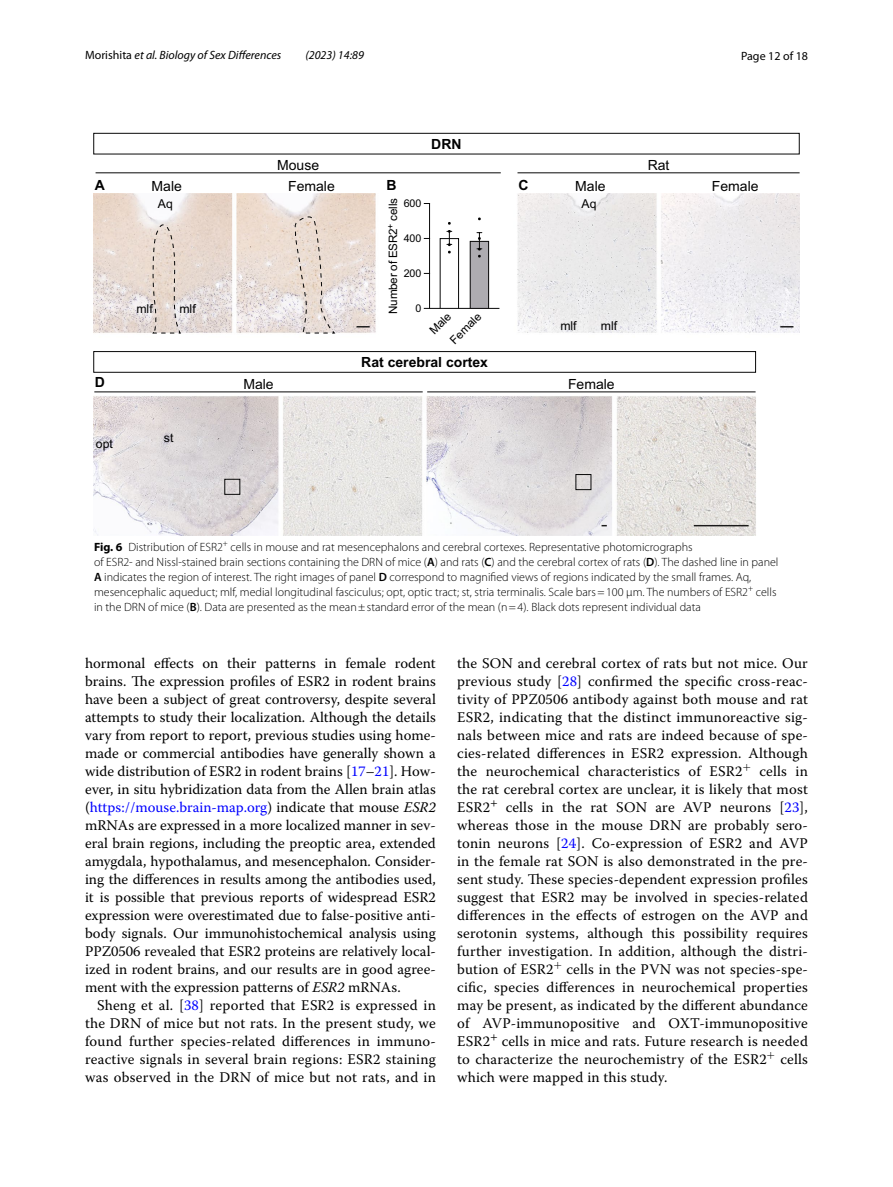
<style>
.page{position:relative;width:893px;height:1187px;background:#fff}
.page>*{position:absolute;margin:0;border:0;box-sizing:border-box;transform-origin:0 0}
.t1{font:14.7px/18px "Warnock Pro";letter-spacing:.015em;color:#000;text-align:justify}
.t2{font:13.95px "Arial MT9";color:#000}
.t3{font:13.95px "Arial Bold MT9";color:#000}
.t4{font:12.3px "Arial MT9";color:#000}
.t5{font:300 12px/15px "Myriad Pro";color:#000}
.t6{font:italic 12px "Myriad Pro";color:#000}
.t7{font:12px "Myriad Pro";color:#000}
.t8{font:11.7px/21.3px "Arial MT9";letter-spacing:-.015em;color:#000}
.t9{font:10.65px "Arial MT9";color:#000}
.s1{font-style:normal}
.s2{font-weight:700}
.s3{font-weight:600}
.s4{color:#00f}
.s5{font-style:italic}
</style>
<div class="page">
<img style="left:94px;top:194px;width:706px;height:341px">
<hr style="left:517px;top:172px;width:283px;height:1px;background:#080808">
<svg style="left:780px;top:326px;width:13px;height:1px"></svg>
<div style="left:576px;top:474px;width:15px;height:16px;border:1px solid #080808"></div>
<hr style="left:94px;top:391px;width:329px;height:1px;background:#080808">
<hr style="left:427px;top:391px;width:329px;height:1px;background:#080808">
<hr style="left:96px;top:172px;width:405px;height:1px;background:#080808">
<svg style="left:356px;top:326px;width:14px;height:1px"></svg>
<div style="left:440px;top:238px;width:19px;height:70px;background:#fff"></div>
<div style="left:440px;top:238px;width:19px;height:71px;border:1px solid #080808"></div>
<div style="left:470px;top:241px;width:19px;height:67px;background:#aeacb1"></div>
<div style="left:470px;top:241px;width:19px;height:68px;border:1px solid #080808"></div>
<hr style="left:430px;top:308px;width:69px;height:1px;background:#080808">
<hr style="left:429px;top:203px;width:1px;height:105px;background:#080808">
<svg style="left:447px;top:222px;width:5px;height:31px"></svg>
<svg style="left:477px;top:232px;width:5px;height:26px"></svg>
<svg style="left:152px;top:212px;width:183px;height:121px;background:#e6dad3"></svg>
<div style="left:93px;top:133px;width:707px;height:21px;border:1px solid #080808"></div>
<div style="left:93px;top:351px;width:663px;height:21px;border:1px solid #080808"></div>
<hr style="left:694px;top:525px;width:55px;height:1px;background:#1b1b1b">
<div style="left:224px;top:479px;width:16px;height:15px;border:1px solid #080808"></div>
<p class="t6" style="left:85px;top:48px;width:198px"><span class="s1">Morishita</span> et al. Biology of Sex Differences</p>
<p class="t6" style="left:305px;top:48px;width:60px">(2023) 14:89</p>
<p class="t7" style="left:741px;top:48px;width:68px">Page 12 of 18</p>
<p class="t2" style="left:277px;top:156px;width:44px">Mouse</p>
<p class="t3" style="left:95px;top:176px;width:12px">A</p>
<p class="t3" style="left:386px;top:176px;width:12px">B</p>
<p class="t2" style="left:152px;top:177px;width:32px">Male</p>
<p class="t2" style="left:288px;top:177px;width:48px">Female</p>
<p class="t4" style="left:158px;top:196px;width:16px">Aq</p>
<p class="t4" style="left:136px;top:300px;width:18px">mlf</p>
<p class="t4" style="left:179px;top:300px;width:18px">mlf</p>
<p class="t8" style="left:383px;top:314px;width:117px;rotate:-90deg">Number of ESR2<sup>+</sup> cells</p>
<p class="t9" style="left:404px;top:196px;width:19px">600</p>
<p class="t9" style="left:404px;top:231px;width:19px">400</p>
<p class="t9" style="left:404px;top:266px;width:19px">200</p>
<p class="t9" style="left:416px;top:301px;width:7px">0</p>
<p class="t3" style="left:431px;top:135px;width:32px">DRN</p>
<p class="t8" style="left:429px;top:319px;width:40px;text-indent:-8px;rotate:-45deg">Male<br>Female</p>
<p class="t3" style="left:361px;top:353px;width:128px">Rat cerebral cortex</p>
<p class="t3" style="left:518px;top:176px;width:12px">C</p>
<p class="t2" style="left:648px;top:156px;width:23px">Rat</p>
<p class="t2" style="left:575px;top:177px;width:32px">Male</p>
<p class="t2" style="left:712px;top:177px;width:48px">Female</p>
<p class="t4" style="left:582px;top:196px;width:16px">Aq</p>
<p class="t4" style="left:560px;top:317px;width:18px">mlf</p>
<p class="t4" style="left:601px;top:317px;width:18px">mlf</p>
<p class="t3" style="left:95px;top:372px;width:12px">D</p>
<p class="t2" style="left:243px;top:374px;width:32px">Male</p>
<p class="t2" style="left:568px;top:374px;width:48px">Female</p>
<p class="t4" style="left:96px;top:435px;width:19px">opt</p>
<p class="t4" style="left:164px;top:429px;width:11px">st</p>
<p class="t5" style="left:94px;top:539px;width:686px"><span class="s2">Fig. 6</span> Distribution of -ESR2<sup>+</sup> cells in mouse and rat mesencephalons and cerebral cortexes. Representative photomicrographs<br>of ESR2- and Nissl-stained brain sections containing the DRN of mice (<span class="s3">A</span>) and rats (<span class="s3">C</span>) and the cerebral cortex of rats (<span class="s3">D</span>). The dashed line in panel <span class="s3">A</span> indicates the region of interest. The right images of panel <span class="s3">D</span> correspond to magnified views of regions indicated by the small frames. Aq, mesencephalic aqueduct; mlf, medial longitudinal fasciculus; opt, optic tract; st, stria terminalis. Scale bars=100 µm. The numbers of -ESR2<sup>+</sup> cells in the DRN of mice (<span class="s3">B</span>). Data are presented as the mean±standard error of the mean (n=4). Black dots represent individual data</p>
<p class="t1" style="left:85px;top:653px;width:352px">hormonal effects on their patterns in female rodent brains. The expression profiles of ESR2 in rodent brains have been a subject of great controversy, despite several attempts to study their localization. Although the details vary from report to report, previous studies using home&shy;made or commercial antibodies have generally shown a wide distribution of ESR2 in rodent brains [<span class="s4">17</span>–<span class="s4">21</span>]. How&shy;ever, in situ hybridization data from the Allen brain atlas (<span class="s4">https://mouse.brain-map.org</span>) indicate that mouse <span class="s5">ESR2 </span>mRNAs are expressed in a more localized manner in sev&shy;eral brain regions, including the preoptic area, extended amygdala, hypothalamus, and mesencephalon. Consider&shy;ing the differences in results among the antibodies used, it is possible that previous reports of widespread ESR2 expression were overestimated due to false-positive anti&shy;body signals. Our immunohistochemical analysis using PPZ0506 revealed that ESR2 proteins are relatively local&shy;ized in rodent brains, and our results are in good agree&shy;ment with the expression patterns of <span class="s5">ESR2</span> mRNAs.</p>
<p class="t1" style="left:85px;top:995px;width:352px;text-indent:12px">Sheng et al. [<span class="s4">38</span>] reported that ESR2 is expressed in the DRN of mice but not rats. In the present study, we found further species-related differences in immuno&shy;reactive signals in several brain regions: ESR2 staining was observed in the DRN of mice but not rats, and in</p>
<p class="t1" style="left:457px;top:653px;width:352px">the SON and cerebral cortex of rats but not mice. Our previous study [<span class="s4">28</span>] confirmed the specific cross-reac&shy;tivity of PPZ0506 antibody against both mouse and rat ESR2, indicating that the distinct immunoreactive sig&shy;nals between mice and rats are indeed because of spe&shy;cies-related differences in ESR2 expression. Although the neurochemical characteristics of ESR2<sup>+</sup> cells in the rat cerebral cortex are unclear, it is likely that most ESR2<sup>+</sup> cells in the rat SON are AVP neurons [<span class="s4">23</span>], whereas those in the mouse DRN are probably sero&shy;tonin neurons [<span class="s4">24</span>]. Co-expression of ESR2 and AVP in the female rat SON is also demonstrated in the pre&shy;sent study. These species-dependent expression profiles suggest that ESR2 may be involved in species-related differences in the effects of estrogen on the AVP and serotonin systems, although this possibility requires further investigation. In addition, although the distri&shy;bution of ESR2<sup>+</sup> cells in the PVN was not species-spe&shy;cific, species differences in neurochemical properties may be present, as indicated by the different abundance of AVP-immunopositive and OXT-immunopositive ESR2<sup>+</sup> cells in mice and rats. Future research is needed to characterize the neurochemistry of the ESR2<sup>+</sup> cells which were mapped in this study.</p>
</div>
